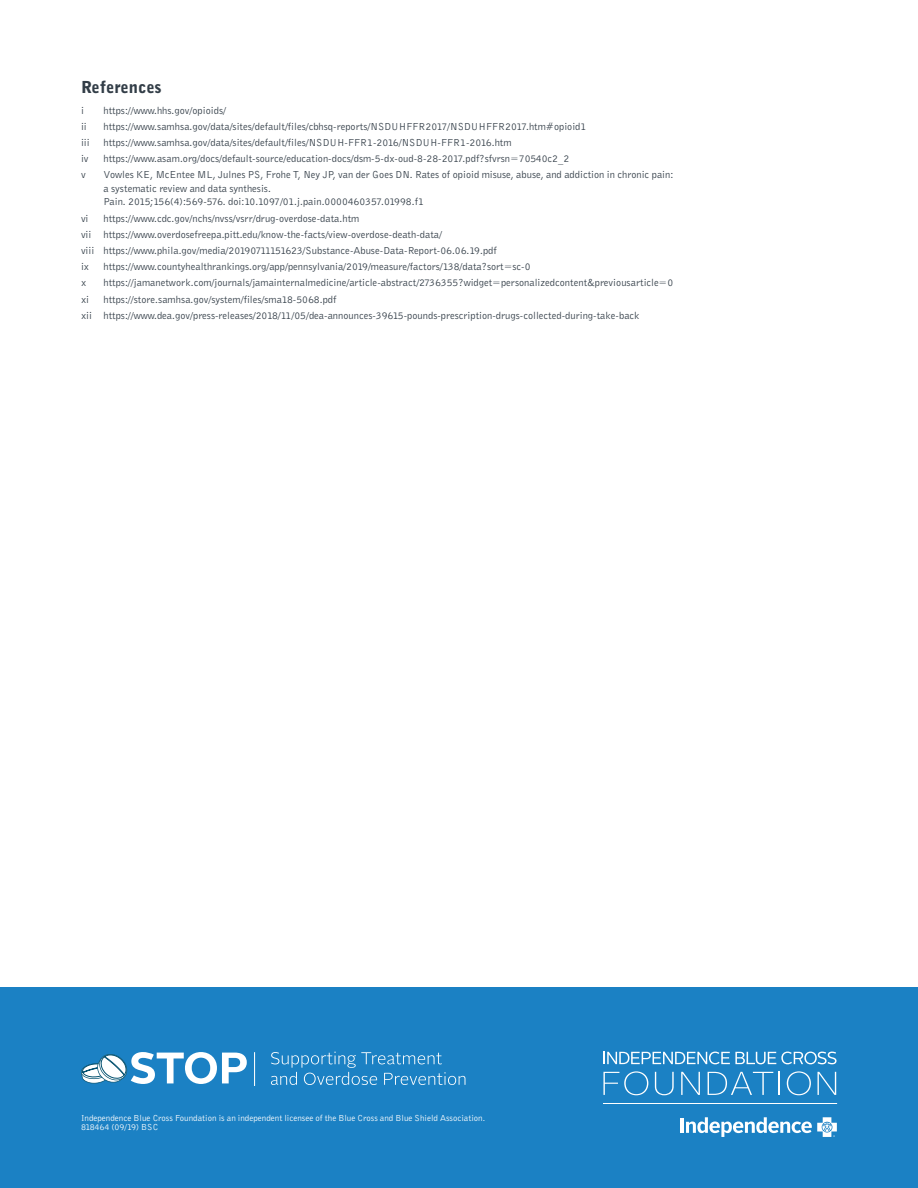
<style>
.page{position:relative;width:918px;height:1188px;background:#fff}
.page>*{position:absolute;margin:0;border:0;box-sizing:border-box;transform-origin:0 0}
.t1{font:900 16.5px "Bell Gothic";color:#323d47}
.t2{font:10.5px/16.2px "Bell Gothic";color:#323d47}
.t3{font:9px "Bell Gothic";color:#fff}
.t4{font:9px "Bell Gothic";letter-spacing:-.025em;color:#fff}
</style>
<div class="page">
<div style="left:0;top:988px;width:918px;height:200px;background:#1b81c4"></div>
<svg style="left:604px;top:1052px;width:233px;height:12px"></svg>
<svg style="left:603px;top:1071px;width:45px;height:24px"></svg>
<svg style="left:655px;top:1072px;width:19px;height:23px"></svg>
<svg style="left:681px;top:1072px;width:19px;height:23px"></svg>
<svg style="left:708px;top:1072px;width:65px;height:23px"></svg>
<svg style="left:779px;top:1072px;width:1px;height:23px"></svg>
<svg style="left:787px;top:1071px;width:24px;height:24px"></svg>
<svg style="left:818px;top:1072px;width:18px;height:23px"></svg>
<hr style="left:681px;top:1118px;width:3px;height:15px;background:#fff">
<svg style="left:686px;top:1117px;width:151px;height:20px"></svg>
<hr style="left:603px;top:1103px;width:234px;height:1px;background:#fff">
<hr style="left:254px;top:1052px;width:1px;height:34px;background:#fff">
<svg style="left:271px;top:1052px;width:194px;height:33px"></svg>
<svg style="left:81px;top:1052px;width:166px;height:32px"></svg>
<h1 class="t1" style="left:81px;top:77px;width:82px">References</h1>
<p class="t2" style="left:81px;top:102px;width:4px">i</p>
<p class="t2" style="left:104px;top:102px;width:124px">https://www.hhs.gov/opioids/</p>
<p class="t2" style="left:81px;top:118px;width:7px">ii</p>
<p class="t2" style="left:104px;top:118px;width:484px">https://www.samhsa.gov/data/sites/default/files/cbhsq-reports/NSDUHFFR2017/NSDUHFFR2017.htm#opioid1</p>
<p class="t2" style="left:81px;top:134px;width:10px">iii</p>
<p class="t2" style="left:104px;top:134px;width:410px">https://www.samhsa.gov/data/sites/default/files/NSDUH-FFR1-2016/NSDUH-FFR1-2016.htm</p>
<p class="t2" style="left:81px;top:150px;width:9px">iv</p>
<p class="t2" style="left:104px;top:150px;width:467px">https://www.asam.org/docs/default-source/education-docs/dsm-5-dx-oud-8-28-2017.pdf?sfvrsn=70540c2_2</p>
<p class="t2" style="left:81px;top:167px;width:6px">v</p>
<p class="t2" style="left:104px;top:168px;width:571px;line-height:13.5px">Vowles KE, McEntee ML, Julnes PS, Frohe T, Ney JP, van der Goes DN. Rates of opioid misuse, abuse, and addiction in chronic pain: a systematic review and data synthesis.<br>Pain. 2015;156(4):569-576. doi:10.1097/01.j.pain.0000460357.01998.f1</p>
<p class="t2" style="left:81px;top:210px;width:9px">vi</p>
<p class="t2" style="left:81px;top:210px;width:417px;text-indent:23px">https://www.cdc.gov/nchs/nvss/vsrr/drug-overdose-data.htm<br>vii https://www.overdosefreepa.pitt.edu/know-the-facts/view-overdose-death-data/<br>viii https://www.phila.gov/media/20190711151623/Substance-Abuse-Data-Report-06.06.19.pdf ix</p>
<p class="t2" style="left:104px;top:258px;width:429px">https://www.countyhealthrankings.org/app/pennsylvania/2019/measure/factors/138/data?sort=sc-0</p>
<p class="t2" style="left:81px;top:275px;width:7px">x</p>
<p class="t2" style="left:104px;top:275px;width:571px">https://jamanetwork.com/journals/jamainternalmedicine/article-abstract/2736355?widget=personalizedcontent&amp;previousarticle=0</p>
<p class="t2" style="left:81px;top:291px;width:10px">xi</p>
<p class="t2" style="left:81px;top:291px;width:560px;text-indent:23px">https://store.samhsa.gov/system/files/sma18-5068.pdf<br>xii https://www.dea.gov/press-releases/2018/11/05/dea-announces-39615-pounds-prescription-drugs-collected-during-take-back</p>
<p class="t3" style="left:81px;top:1112px;width:406px">Independence Blue Cross Foundation is an independent licensee of the Blue Cross and Blue Shield Association.</p>
<p class="t4" style="left:81px;top:1121px;width:79px">818464 (09/19) BSC</p>
</div>
